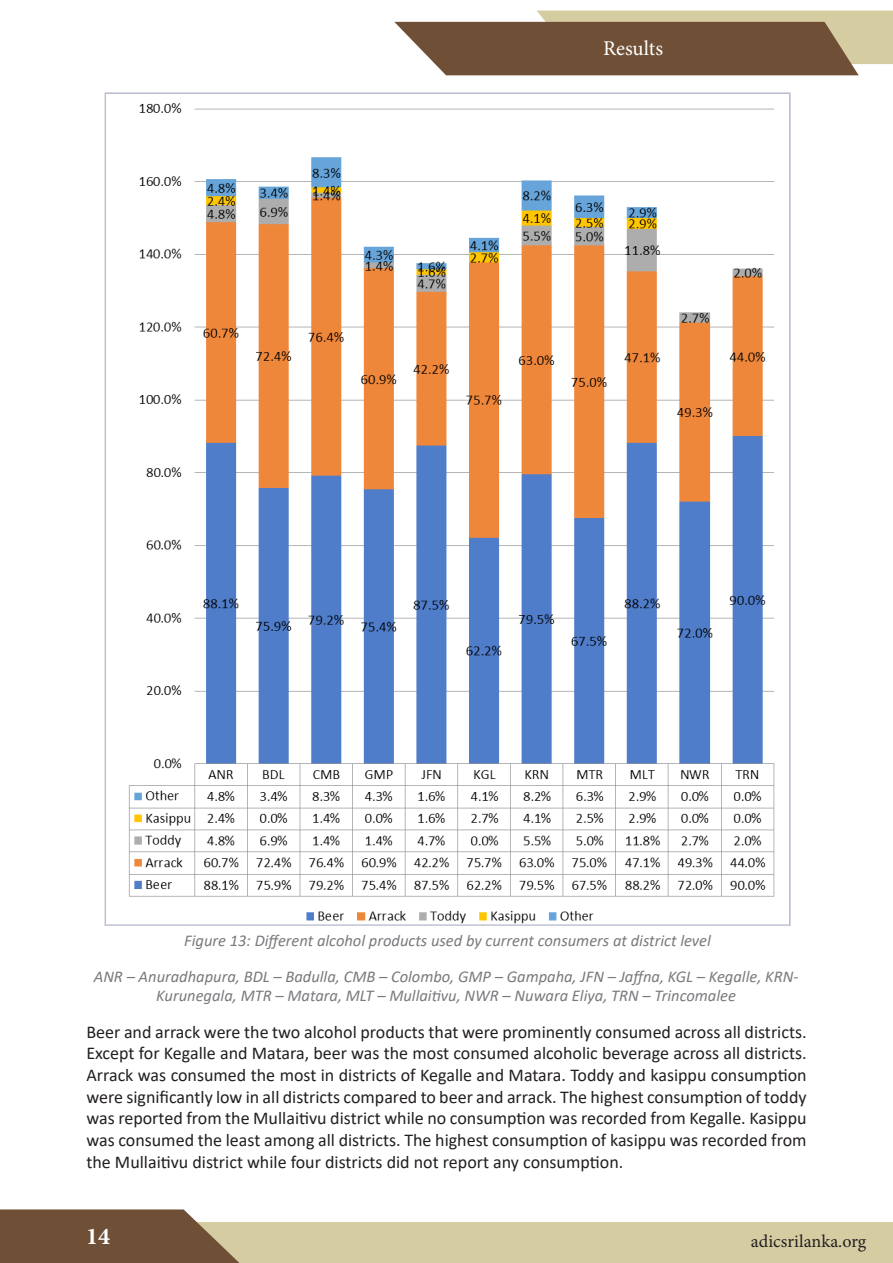
<style>
.page{position:relative;width:893px;height:1263px;background:#fff}
.page>*{position:absolute;margin:0;border:0;box-sizing:border-box;transform-origin:0 0}
.t1{font:700 24px "Minion Pro";color:#fff}
.t2{font:21px "Minion Pro";color:#fff}
.t3{font:18px/21.6px "Calibri";color:#231f20;text-align:justify}
.t4{font:18px "Minion Pro";color:#231f20}
.t5{font:italic 16.5px/19.8px "Calibri";color:#787a7d;text-align:center}
</style>
<div class="page">
<div style="left:0;top:1222px;width:893px;height:41px;background:#d5cca2"></div>
<svg style="left:394px;top:11px;width:499px;height:64px;background:#917a60"></svg>
<img style="left:128px;top:103px;width:647px;height:821px">
<svg style="left:0;top:1209px;width:239px;height:54px;background:#7d6149"></svg>
<p class="t2" style="left:603px;top:34px;width:62px">Results</p>
<p class="t5" style="left:184px;top:930px;width:528px">Figure 13: Different alcohol products used by current consumers at district level</p>
<p class="t5" style="left:94px;top:965px;width:706px">ANR – Anuradhapura, BDL – Badulla, CMB – Colombo, GMP – Gampaha, JFN – Jaffna, KGL – Kegalle, KRN-<br>Kurunegala, MTR – Matara, MLT – Mullaitivu, NWR – Nuwara Eliya, TRN – Trincomalee</p>
<p class="t3" style="left:86px;top:1021px;width:722px">Beer and arrack were the two alcohol products that were prominently consumed across all districts.<br>Except for Kegalle and Matara, beer was the most consumed alcoholic beverage across all districts.<br>Arrack was consumed the most in districts of Kegalle and Matara. Toddy and kasippu consumption were significantly low in all districts compared to beer and arrack. The highest consumption of toddy was reported from the Mullaitivu district while no consumption was recorded from Kegalle. Kasippu was consumed the least among all districts. The highest consumption of kasippu was recorded from the Mullaitivu district while four districts did not report any consumption.</p>
<p class="t1" style="left:86px;top:1220px;width:25px">14</p>
<p class="t4" style="left:751px;top:1229px;width:117px">adicsrilanka.org</p>
</div>
